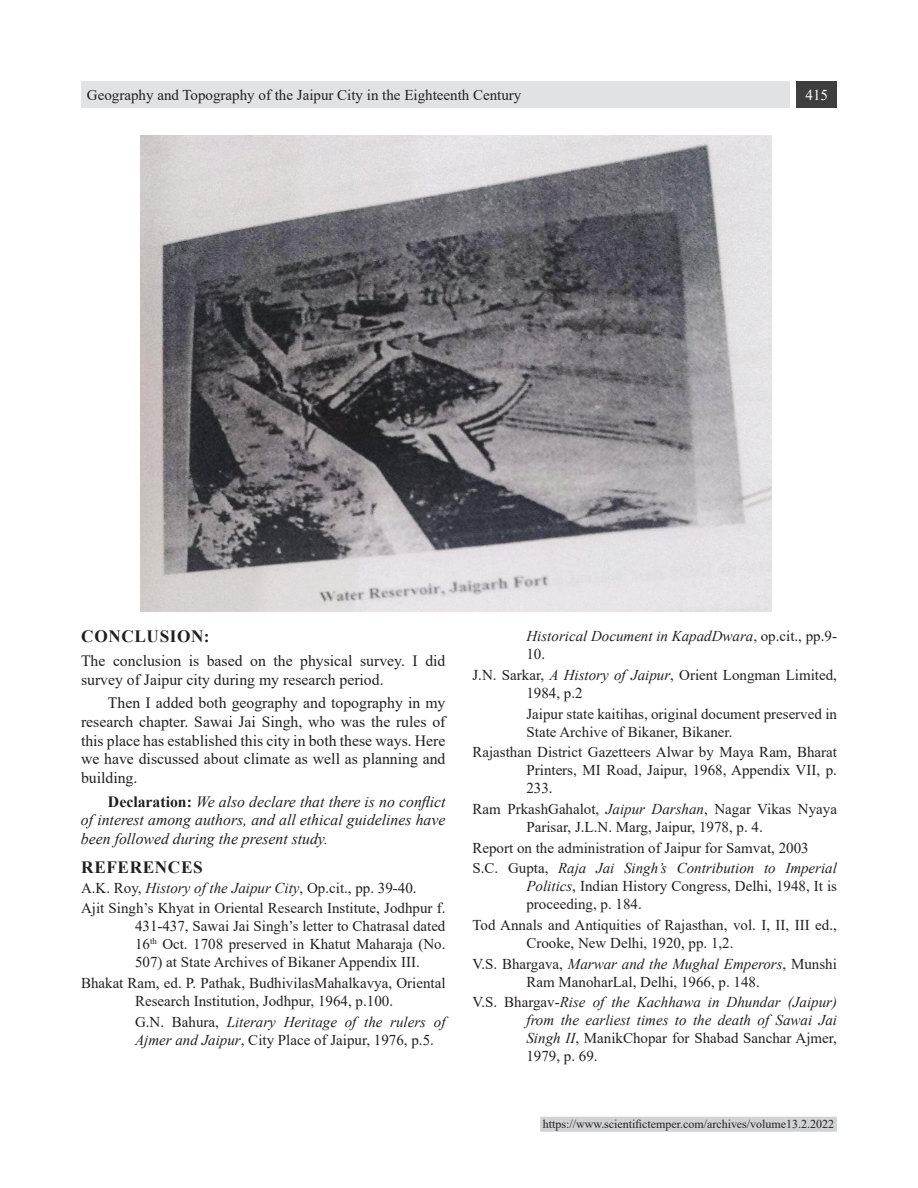
<style>
.page{position:relative;width:918px;height:1188px;background:#fff}
.page>*{position:absolute;margin:0;border:0;box-sizing:border-box;transform-origin:0 0}
.t1{font:700 17.25px "Times New Roman";letter-spacing:.035em;color:#231f20}
.t2{font:15.75px/18.9px "Times New Roman";color:#231f20}
.t3{font:italic 15.75px/18.9px "Times New Roman";color:#231f20;text-align:justify}
.t4{font:15px/18px "Times New Roman";color:#231f20}
.t5{font:italic 15px/18px "Times New Roman";color:#231f20}
.t6{font:15px "Times New Roman";color:#fff}
.t7{font:12px "Times New Roman";color:#231f20}
.s1{font-weight:700;font-style:normal}
.s2{font-style:italic}
.s3{font-style:normal}
</style>
<div class="page">
<div style="left:81px;top:81px;width:708px;height:27px;background:#e1e2e4"></div>
<div style="left:797px;top:81px;width:40px;height:27px;background:#3e3e3f"></div>
<img style="left:140px;top:135px;width:631px;height:476px">
<div style="left:540px;top:1117px;width:297px;height:15px;background:#d1d2d4"></div>
<p class="t4" style="left:87px;top:85px;width:436px">Geography and Topography of the Jaipur City in the Eighteenth Century</p>
<p class="t6" style="left:806px;top:84px;width:24px">415</p>
<p class="t1" style="left:81px;top:624px;width:130px">CONCLUSION:</p>
<p class="t2" style="left:81px;top:650px;width:366px">The conclusion is based on the physical survey. I did survey of Jaipur city during my research period.</p>
<p class="t2" style="left:81px;top:693px;width:366px;text-align:justify;text-indent:27px">Then I added both geography and topography in my research chapter. Sawai Jai Singh, who was the rules of this place has established this city in both these ways. Here we have discussed about climate as well as planning and building.</p>
<p class="t3" style="left:81px;top:791px;width:366px;text-indent:27px"><span class="s1">DECLARATION:</span> We also declare that there is no conflict of interest among authors, and all ethical guidelines have been followed during the present study.</p>
<p class="t1" style="left:81px;top:854px;width:123px">REFERENCES</p>
<p class="t4" style="left:81px;top:877px;width:366px;line-height:20.7px">A.K. Roy, <span class="s2">History of the Jaipur City</span>, Op.cit., pp. 39-40.<br>Ajit Singh’s Khyat in Oriental Research Institute, Jodhpur f.</p>
<p class="t4" style="left:135px;top:917px;width:312px;text-align:justify">431-437, Sawai Jai Singh’s letter to Chatrasal dated 16<sup>th</sup> Oct. 1708 preserved in Khatut Maharaja (No.<br>507) at State Archives of Bikaner Appendix III.</p>
<p class="t4" style="left:81px;top:974px;width:366px;text-align:center">Bhakat Ram, ed. P. Pathak, BudhivilasMahalkavya, Oriental<br>Research Institution, Jodhpur, 1964, p.100.</p>
<p class="t5" style="left:135px;top:1013px;width:312px"><span class="s3">G.N. Bahura,</span> Literary Heritage of the rulers of<br>Ajmer and Jaipur<span class="s3">, City Place of Jaipur, 1976, p.5.</span></p>
<p class="t5" style="left:526px;top:627px;width:312px">Historical Document in KapadDwara<span class="s3">, op.cit., pp.9-<br>10.</span></p>
<p class="t4" style="left:526px;top:665px;width:312px;text-indent:-54px">J.N. Sarkar, <span class="s2">A History of Jaipur</span>, Orient Longman Limited,<br>1984, p.2</p>
<p class="t4" style="left:526px;top:704px;width:312px">Jaipur state kaitihas, original document preserved in<br>State Archive of Bikaner, Bikaner.</p>
<p class="t4" style="left:526px;top:743px;width:312px;text-align:justify;text-indent:-54px">Rajasthan District Gazetteers Alwar by Maya Ram, Bharat Printers, MI Road, Jaipur, 1968, Appendix VII, p.<br>233.</p>
<p class="t4" style="left:526px;top:799px;width:312px;text-indent:-54px">Ram PrkashGahalot, <span class="s2">Jaipur Darshan</span>, Nagar Vikas Nyaya<br>Parisar, J.L.N. Marg, Jaipur, 1978, p. 4.</p>
<p class="t4" style="left:472px;top:837px;width:366px;line-height:20.7px">Report on the administration of Jaipur for Samvat, 2003<br>S.C. Gupta, <span class="s2">Raja Jai Singh’s Contribution to Imperial</span></p>
<p class="t4" style="left:526px;top:877px;width:312px"><span class="s2">Politics</span>, Indian History Congress, Delhi, 1948, It is proceeding, p. 184.</p>
<p class="t4" style="left:526px;top:916px;width:312px;text-indent:-54px">Tod Annals and Antiquities of Rajasthan, vol. I, II, III ed.,<br>Crooke, New Delhi, 1920, pp. 1,2.</p>
<p class="t4" style="left:526px;top:954px;width:312px;text-indent:-54px">V.S. Bhargava, <span class="s2">Marwar and the Mughal Emperors</span>, Munshi<br>Ram ManoharLal, Delhi, 1966, p. 148.</p>
<p class="t5" style="left:526px;top:993px;width:312px;text-align:justify;text-indent:-54px"><span class="s3">V.S. Bhargav-</span>Rise of the Kachhawa in Dhundar (Jaipur) from the earliest times to the death of Sawai Jai Singh II<span class="s3">, ManikChopar for Shabad Sanchar Ajmer, 1979, p. 69.</span></p>
<p class="t7" style="left:543px;top:1116px;width:293px">https://www.scientifictemper.com/archives/volume13.2.2022</p>
</div>
